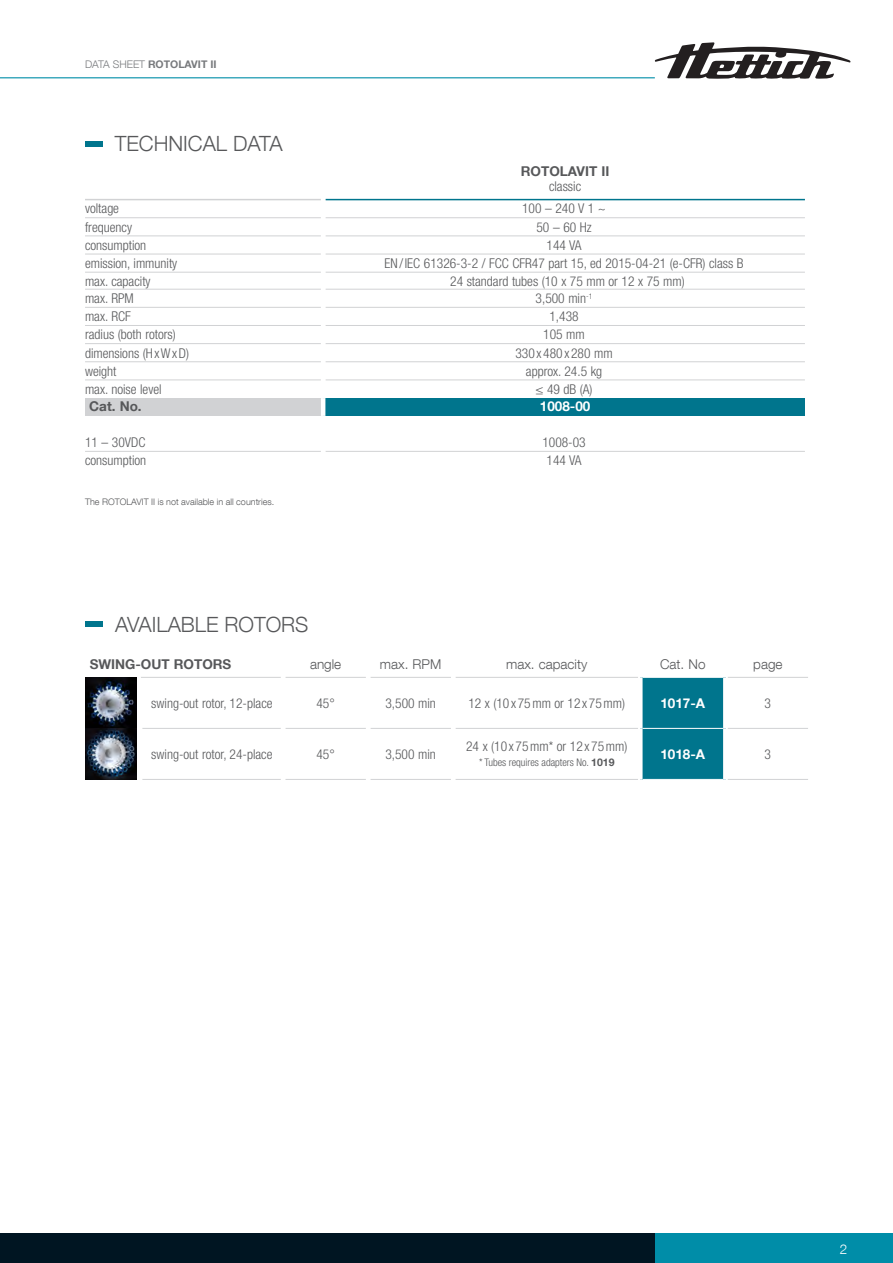
<style>
.page{position:relative;width:893px;height:1263px;background:#fff}
.page>*{position:absolute;margin:0;border:0;box-sizing:border-box;transform-origin:0 0}
.t1{font:300 21px "Helvetica Neue LT Com";color:#57585a}
.t2{font:300 condensed 13.5px "Helvetica Neue LT Com";color:#57585a}
.t3{font:300 13.5px "Helvetica Neue LT Com";color:#57585a}
.t4{font:700 13.5px "Helvetica Neue LT Com";color:#57585a}
.t5{font:700 13.5px "Helvetica Neue LT Com";color:#fff}
.t6{font:300 13.5px "Helvetica Neue LT Com";color:#fff}
.t7{font:300 condensed 10.5px "Helvetica Neue LT Com";color:#57585a}
.t8{font:700 10.5px "Helvetica Neue LT Com";color:#787a7d}
.t9{font:300 9px "Helvetica Neue LT Com";color:#57585a}
.s1{font-weight:300}
.s2{font-weight:700;font-stretch:normal}
</style>
<div class="page">
<div style="left:655px;top:1233px;width:238px;height:30px;background:#008da8"></div>
<div style="left:0;top:1233px;width:655px;height:30px;background:#001522"></div>
<svg style="left:655px;top:42px;width:195px;height:37px"></svg>
<hr style="left:0;top:77px;width:655px;height:1px;background:#008da8">
<div style="left:85px;top:141px;width:17px;height:6px;background:#00758d"></div>
<div style="left:85px;top:398px;width:238px;height:17px;background:#d1d2d4"></div>
<div style="left:323px;top:398px;width:482px;height:17px;background:#00758d"></div>
<hr style="left:85px;top:217px;width:236px;height:1px;background:#d1d2d4">
<hr style="left:325px;top:217px;width:480px;height:1px;background:#d1d2d4">
<hr style="left:85px;top:236px;width:236px;height:1px;background:#d1d2d4">
<hr style="left:325px;top:236px;width:480px;height:1px;background:#d1d2d4">
<hr style="left:85px;top:254px;width:236px;height:1px;background:#d1d2d4">
<hr style="left:325px;top:254px;width:480px;height:1px;background:#d1d2d4">
<hr style="left:85px;top:272px;width:236px;height:1px;background:#d1d2d4">
<hr style="left:325px;top:272px;width:480px;height:1px;background:#d1d2d4">
<hr style="left:85px;top:289px;width:236px;height:1px;background:#d1d2d4">
<hr style="left:325px;top:289px;width:480px;height:1px;background:#d1d2d4">
<hr style="left:85px;top:307px;width:236px;height:1px;background:#d1d2d4">
<hr style="left:325px;top:307px;width:480px;height:1px;background:#d1d2d4">
<hr style="left:85px;top:325px;width:236px;height:1px;background:#d1d2d4">
<hr style="left:85px;top:343px;width:236px;height:1px;background:#d1d2d4">
<hr style="left:325px;top:325px;width:480px;height:1px;background:#d1d2d4">
<hr style="left:325px;top:343px;width:480px;height:1px;background:#d1d2d4">
<hr style="left:85px;top:361px;width:236px;height:1px;background:#d1d2d4">
<hr style="left:325px;top:361px;width:480px;height:1px;background:#d1d2d4">
<hr style="left:85px;top:380px;width:236px;height:1px;background:#d1d2d4">
<hr style="left:325px;top:380px;width:480px;height:1px;background:#d1d2d4">
<hr style="left:85px;top:451px;width:236px;height:1px;background:#d1d2d4">
<hr style="left:325px;top:451px;width:480px;height:1px;background:#d1d2d4">
<hr style="left:85px;top:199px;width:236px;height:1px;background:#d1d2d4">
<hr style="left:325px;top:199px;width:480px;height:1px;background:#00758d">
<hr style="left:321px;top:398px;width:4px;height:17px;background:#fff">
<div style="left:85px;top:622px;width:17px;height:5px;background:#00758d"></div>
<div style="left:640px;top:677px;width:85px;height:51px;background:#00758d"></div>
<div style="left:640px;top:728px;width:85px;height:51px;background:#00758d"></div>
<hr style="left:141px;top:677px;width:140px;height:1px;background:#d1d2d4">
<hr style="left:285px;top:677px;width:81px;height:1px;background:#d1d2d4">
<hr style="left:370px;top:677px;width:81px;height:1px;background:#d1d2d4">
<hr style="left:455px;top:677px;width:183px;height:1px;background:#d1d2d4">
<hr style="left:728px;top:677px;width:80px;height:1px;background:#d1d2d4">
<hr style="left:142px;top:728px;width:139px;height:1px;background:#d1d2d4">
<hr style="left:285px;top:728px;width:81px;height:1px;background:#d1d2d4">
<hr style="left:370px;top:728px;width:81px;height:1px;background:#d1d2d4">
<hr style="left:455px;top:728px;width:183px;height:1px;background:#d1d2d4">
<hr style="left:728px;top:728px;width:80px;height:1px;background:#d1d2d4">
<hr style="left:142px;top:779px;width:139px;height:1px;background:#d1d2d4">
<hr style="left:285px;top:779px;width:81px;height:1px;background:#d1d2d4">
<hr style="left:370px;top:779px;width:81px;height:1px;background:#d1d2d4">
<hr style="left:455px;top:779px;width:183px;height:1px;background:#d1d2d4">
<hr style="left:728px;top:779px;width:80px;height:1px;background:#d1d2d4">
<hr style="left:643px;top:677px;width:80px;height:1px;background:#fff">
<hr style="left:643px;top:728px;width:80px;height:1px;background:#fff">
<div style="left:638px;top:677px;width:5px;height:51px;background:#fff"></div>
<div style="left:723px;top:677px;width:5px;height:51px;background:#fff"></div>
<div style="left:638px;top:728px;width:5px;height:52px;background:#fff"></div>
<div style="left:723px;top:728px;width:5px;height:52px;background:#fff"></div>
<svg style="left:135px;top:728px;width:2px;height:52px"></svg>
<img style="left:85px;top:677px;width:51px;height:51px">
<svg style="left:85px;top:728px;width:51px;height:51px;background:#495360"></svg>
<p class="t8" style="left:85px;top:58px;width:133px"><span class="s1">DATA SHEET</span> ROTOLAVIT II</p>
<h1 class="t1" style="left:115px;top:131px;width:169px">TECHNICAL DATA</h1>
<p class="t4" style="left:521px;top:163px;width:90px">ROTOLAVIT II</p>
<p class="t2" style="left:549px;top:179px;width:34px">classic</p>
<p class="t2" style="left:85px;top:201px;width:36px">voltage</p>
<p class="t2" style="left:522px;top:201px;width:85px">100 – 240 V 1 ~</p>
<p class="t2" style="left:85px;top:219px;width:48px">frequency</p>
<p class="t2" style="left:536px;top:219px;width:57px">50 – 60 Hz</p>
<p class="t2" style="left:85px;top:237px;width:63px">consumption</p>
<p class="t2" style="left:547px;top:237px;width:36px">144 VA</p>
<p class="t2" style="left:85px;top:255px;width:94px">emission, immunity</p>
<p class="t2" style="left:384px;top:255px;width:361px">EN/IEC 61326-3-2 / FCC CFR47 part 15, ed 2015-04-21 (e-CFR) class B</p>
<p class="t2" style="left:85px;top:273px;width:67px">max. capacity</p>
<p class="t2" style="left:450px;top:273px;width:236px">24 standard tubes (10 x 75 mm or 12 x 75 mm)</p>
<p class="t2" style="left:85px;top:291px;width:50px">max. RPM</p>
<p class="t2" style="left:536px;top:291px;width:58px">3,500 min<sup>-1</sup></p>
<p class="t2" style="left:85px;top:309px;width:47px">max. RCF</p>
<p class="t2" style="left:549px;top:309px;width:31px">1,438</p>
<p class="t2" style="left:85px;top:327px;width:92px">radius (both rotors)</p>
<p class="t2" style="left:543px;top:327px;width:43px">105 mm</p>
<p class="t2" style="left:85px;top:345px;width:106px">dimensions (HxWxD)</p>
<p class="t2" style="left:515px;top:345px;width:99px">330 x 480 x 280 mm</p>
<p class="t2" style="left:85px;top:363px;width:33px">weight</p>
<p class="t2" style="left:526px;top:363px;width:78px">approx. 24.5 kg</p>
<p class="t2" style="left:85px;top:381px;width:78px">max. noise level</p>
<p class="t2" style="left:535px;top:381px;width:59px">≤ 49 dB (A)</p>
<p class="t4" style="left:89px;top:398px;width:54px">Cat. No.</p>
<p class="t5" style="left:540px;top:398px;width:52px">1008-00</p>
<p class="t2" style="left:85px;top:435px;width:62px">11 – 30VDC</p>
<p class="t2" style="left:542px;top:435px;width:45px">1008-03</p>
<p class="t2" style="left:85px;top:453px;width:63px">consumption</p>
<p class="t2" style="left:547px;top:453px;width:36px">144 VA</p>
<p class="t9" style="left:85px;top:496px;width:191px">The ROTOLAVIT II is not available in all countries.</p>
<h1 class="t1" style="left:115px;top:611px;width:195px">AVAILABLE ROTORS</h1>
<p class="t4" style="left:90px;top:655px;width:143px">SWING-OUT ROTORS</p>
<p class="t3" style="left:310px;top:656px;width:33px">angle</p>
<p class="t3" style="left:380px;top:656px;width:63px">max. RPM</p>
<p class="t3" style="left:506px;top:656px;width:83px">max. capacity</p>
<p class="t3" style="left:660px;top:656px;width:47px">Cat. No</p>
<p class="t3" style="left:753px;top:656px;width:31px">page</p>
<p class="t2" style="left:151px;top:695px;width:123px">swing-out rotor, 12-place</p>
<p class="t2" style="left:316px;top:695px;width:20px">45°</p>
<p class="t2" style="left:385px;top:695px;width:52px">3,500 min</p>
<p class="t2" style="left:468px;top:695px;width:158px">12 x (10 x 75mm or 12 x 75mm)</p>
<p class="t5" style="left:660px;top:694px;width:46px">1017-A</p>
<p class="t2" style="left:765px;top:695px;width:8px">3</p>
<p class="t2" style="left:151px;top:746px;width:123px">swing-out rotor, 24-place</p>
<p class="t2" style="left:316px;top:746px;width:20px">45°</p>
<p class="t2" style="left:385px;top:746px;width:52px">3,500 min</p>
<p class="t2" style="left:466px;top:739px;width:163px">24 x (10 x 75mm* or 12 x 75mm)</p>
<p class="t7" style="left:479px;top:756px;width:137px">* Tubes requires adapters No. <span class="s2">1019</span></p>
<p class="t5" style="left:660px;top:745px;width:46px">1018-A</p>
<p class="t2" style="left:765px;top:746px;width:8px">3</p>
<p class="t6" style="left:840px;top:1240px;width:9px">2</p>
</div>
